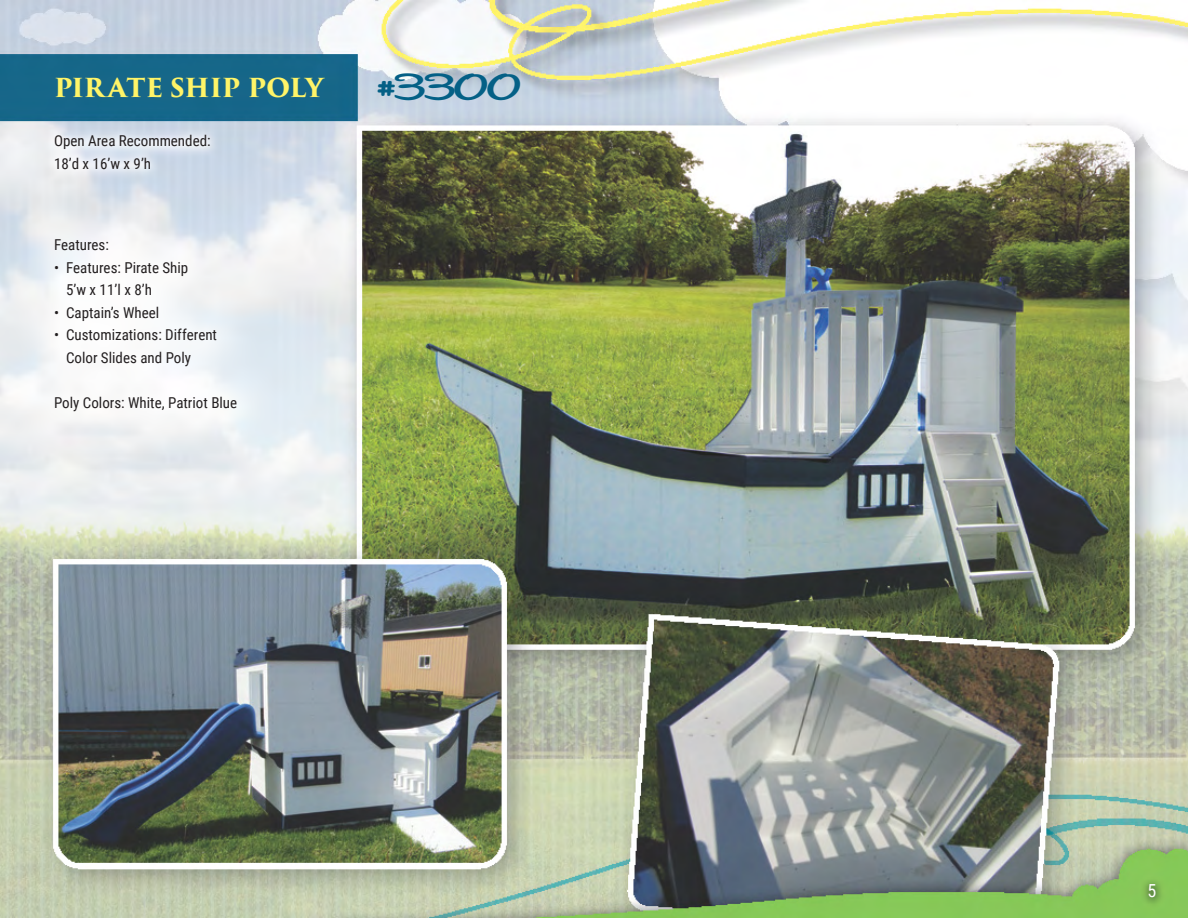
<style>
.page{position:relative;width:1188px;height:918px;background:#fff}
.page>*{position:absolute;margin:0;border:0;box-sizing:border-box;transform-origin:0 0}
.t1{font:37.5px "Cocktail Shaker";color:#046086}
.t2{font:700 25.5px "Trajan Pro 3";letter-spacing:-.005em;color:#fff468}
.t3{font:18px "Roboto Condensed";color:#fff}
.t4{font:15px/22.5px "Roboto Condensed";color:#231f20}
</style>
<div class="page">
<img style="left:0;top:1px;width:1188px;height:916px">
<h2 class="t2" style="left:54px;top:68px;width:271px">PIRATE SHIP POLY</h2>
<h1 class="t1" style="left:378px;top:66px;width:144px">#3300</h1>
<p class="t4" style="left:54px;top:129px;width:158px">Open Area Recommended:<br>18’d x 16’w x 9’h</p>
<p class="t4" style="left:54px;top:233px;width:56px">Features:</p>
<p class="t4" style="left:66px;top:256px;width:124px;text-indent:-12px">• Features: Pirate Ship<br>5’w x 11’l x 8’h</p>
<p class="t4" style="left:54px;top:301px;width:107px">• Captain’s Wheel</p>
<p class="t4" style="left:66px;top:323px;width:153px;text-indent:-12px">• Customizations: Different<br>Color Slides and Poly</p>
<p class="t4" style="left:54px;top:391px;width:185px">Poly Colors: White, Patriot Blue</p>
<p class="t3" style="left:1147px;top:878px;width:10px">5</p>
</div>
